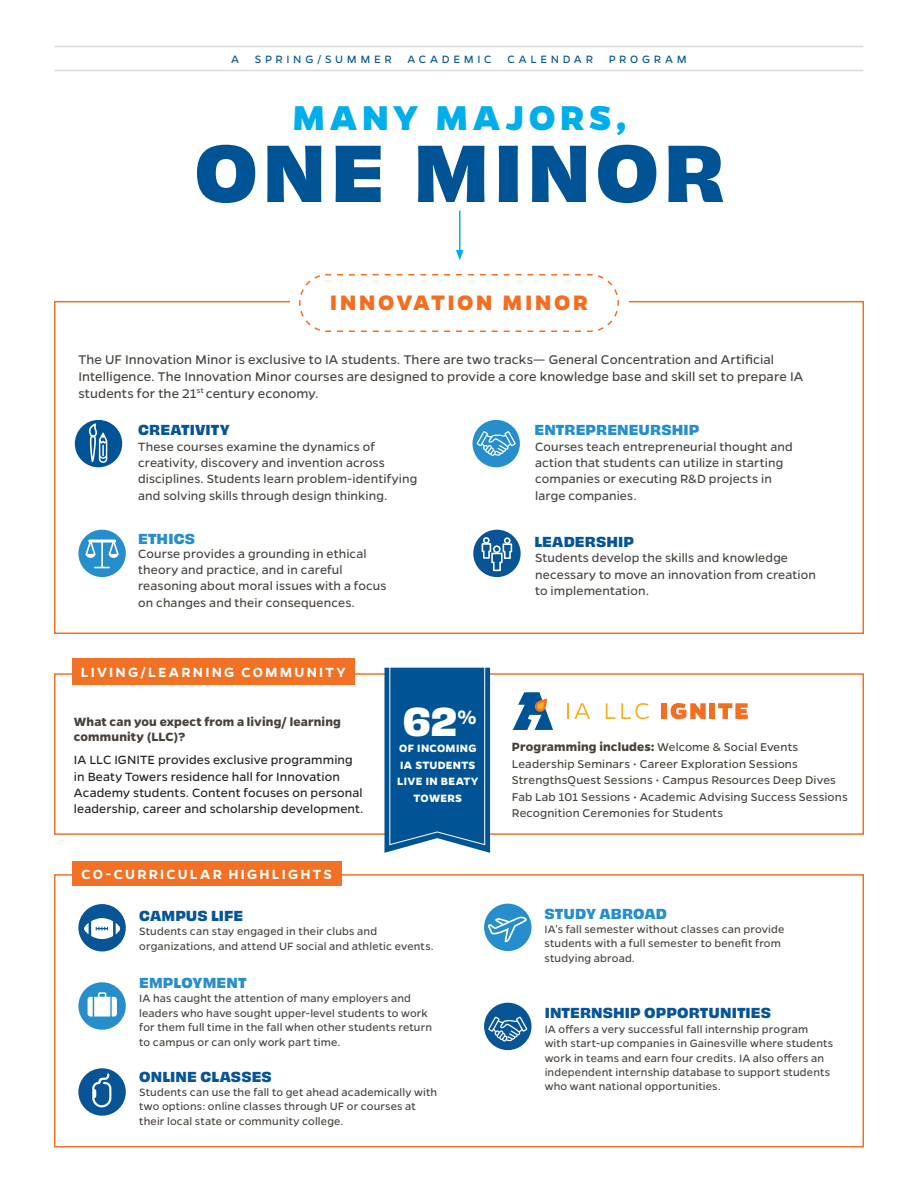
<style>
.page{position:relative;width:918px;height:1188px;background:#fff}
.page>*{position:absolute;margin:0;border:0;box-sizing:border-box;transform-origin:0 0}
.t1{font:700 75px "Obviously";letter-spacing:.06em;color:#005495}
.t2{font:800 39px "Gentona";letter-spacing:.12em;color:#00aeec}
.t3{font:700 37.5px "Obviously";color:#fff}
.t4{font:800 23.7px "Gentona";letter-spacing:.115em;color:#f36e21}
.t5{font:600 15px "Gentona";letter-spacing:.15em;color:#fff}
.t6{font:14.25px/17.1px "Gentona";letter-spacing:.005em;color:#48423c}
.t7{font:13.5px/16.2px "Gentona";letter-spacing:.01em;color:#48423c}
.t8{font:13.5px/16.2px "Gentona";letter-spacing:.01em;color:#231f20}
.t9{font:700 13.5px/15px "Gentona";letter-spacing:.01em;color:#48423c}
.t10{font:700 13.5px "Obviously";letter-spacing:.01em;color:#075596}
.t11{font:700 13.5px "Obviously";letter-spacing:.01em;color:#268ecd}
.t12{font:12.75px/16.5px "Gentona";letter-spacing:.01em;color:#48423c}
.t13{font:12px/14.4px "Gentona";letter-spacing:.015em;color:#48423c}
.t14{font:700 12px/16.5px "Gentona";letter-spacing:.02em;color:#fff;text-align:center}
.t15{font:12px "Gentona";letter-spacing:.305em;color:#005495}
.s1{font-weight:400;font-size:12.75px}
</style>
<div class="page">
<div style="left:54px;top:301px;width:810px;height:333px;background:#fff;border:2px solid #f37124"></div>
<svg style="left:75px;top:420px;width:47px;height:47px"></svg>
<div style="left:78px;top:530px;width:48px;height:47px;background:#268ecd;border-radius:50%"></div>
<svg style="left:85px;top:540px;width:34px;height:28px"></svg>
<div style="left:473px;top:420px;width:47px;height:47px;background:#268ecd;border-radius:50%"></div>
<svg style="left:477px;top:431px;width:39px;height:26px"></svg>
<div style="left:473px;top:530px;width:48px;height:47px;background:#075596;border-radius:50%"></div>
<svg style="left:482px;top:537px;width:30px;height:34px"></svg>
<div style="left:54px;top:673px;width:810px;height:162px;background:#fff;border:2px solid #f37124"></div>
<div style="left:72px;top:659px;width:283px;height:26px;background:#f37124"></div>
<div style="left:54px;top:874px;width:810px;height:274px;background:#fff;border:2px solid #f37124"></div>
<div style="left:72px;top:861px;width:270px;height:25px;background:#f37124"></div>
<div style="left:78px;top:904px;width:48px;height:47px;background:#075596;border-radius:50%"></div>
<svg style="left:84px;top:918px;width:36px;height:21px"></svg>
<div style="left:484px;top:1003px;width:48px;height:47px;background:#075596;border-radius:50%"></div>
<svg style="left:488px;top:1016px;width:39px;height:26px"></svg>
<div style="left:78px;top:1068px;width:48px;height:48px;background:#075596;border-radius:50%"></div>
<svg style="left:92px;top:1073px;width:19px;height:34px"></svg>
<div style="left:484px;top:904px;width:48px;height:47px;background:#268ecd;border-radius:50%"></div>
<svg style="left:488px;top:917px;width:39px;height:26px"></svg>
<div style="left:78px;top:982px;width:48px;height:48px;background:#268ecd;border-radius:50%"></div>
<svg style="left:88px;top:992px;width:29px;height:25px"></svg>
<hr style="left:459px;top:211px;width:1px;height:41px;background:#00aeec">
<svg style="left:456px;top:250px;width:8px;height:10px"></svg>
<div style="left:290px;top:286px;width:338px;height:30px;background:#fff"></div>
<svg style="left:567px;top:703px;width:23px;height:16px"></svg>
<svg style="left:606px;top:703px;width:9px;height:16px"></svg>
<svg style="left:621px;top:703px;width:28px;height:16px"></svg>
<div style="left:662px;top:703px;width:5px;height:16px;background:#f36e21"></div>
<svg style="left:671px;top:703px;width:35px;height:16px"></svg>
<div style="left:710px;top:703px;width:5px;height:16px;background:#f36e21"></div>
<svg style="left:718px;top:703px;width:30px;height:16px"></svg>
<svg style="left:513px;top:692px;width:40px;height:38px"></svg>
<svg style="left:384px;top:667px;width:106px;height:186px;background:#13619d"></svg>
<svg style="left:299px;top:273px;width:320px;height:59px"></svg>
<hr style="left:55px;top:70px;width:808px;height:1px;background:#d8d9db">
<hr style="left:55px;top:46px;width:808px;height:1px;background:#d8d9db">
<p class="t15" style="left:231px;top:52px;width:9px">A</p>
<p class="t15" style="left:255px;top:52px;width:138px">SPRING/SUMMER</p>
<p class="t15" style="left:407px;top:52px;width:86px">ACADEMIC</p>
<p class="t15" style="left:508px;top:52px;width:87px">CALENDAR</p>
<p class="t15" style="left:609px;top:52px;width:80px">PROGRAM</p>
<p class="t2" style="left:293px;top:95px;width:336px">MANY MAJORS,</p>
<p class="t1" style="left:194px;top:113px;width:532px">ONE MINOR</p>
<p class="t4" style="left:330px;top:289px;width:259px">INNOVATION MINOR</p>
<p class="t6" style="left:78px;top:351px;width:726px">The UF Innovation Minor is exclusive to IA students. There are two tracks— General Concentration and Artificial<br>Intelligence. The Innovation Minor courses are designed to provide a core knowledge base and skill set to prepare IA students for the 21<sup>st</sup> century economy.</p>
<p class="t10" style="left:138px;top:419px;width:93px">CREATIVITY</p>
<p class="t7" style="left:138px;top:439px;width:281px">These courses examine the dynamics of creativity, discovery and invention across disciplines. Students learn problem-identifying and solving skills through design thinking.</p>
<p class="t11" style="left:138px;top:528px;width:58px">ETHICS</p>
<p class="t7" style="left:138px;top:546px;width:250px">Course provides a grounding in ethical theory and practice, and in careful reasoning about moral issues with a focus on changes and their consequences.</p>
<p class="t5" style="left:81px;top:663px;width:266px">LIVING/LEARNING COMMUNITY</p>
<p class="t9" style="left:74px;top:714px;width:269px">What can you expect from a living/ learning community (LLC)?</p>
<p class="t8" style="left:74px;top:752px;width:291px">IA LLC IGNITE provides exclusive programming in Beaty Towers residence hall for Innovation Academy students. Content focuses on personal leadership, career and scholarship development.</p>
<p class="t3" style="left:403px;top:692px;width:76px">62<sup>%</sup></p>
<p class="t14" style="left:397px;top:740px;width:83px">OF INCOMING<br>IA STUDENTS<br>LIVE IN BEATY<br>TOWERS</p>
<p class="t5" style="left:82px;top:866px;width:252px">CO-CURRICULAR HIGHLIGHTS</p>
<p class="t10" style="left:139px;top:905px;width:106px">CAMPUS LIFE</p>
<p class="t13" style="left:139px;top:924px;width:296px">Students can stay engaged in their clubs and organizations, and attend UF social and athletic events.</p>
<p class="t11" style="left:139px;top:972px;width:109px">EMPLOYMENT</p>
<p class="t13" style="left:139px;top:991px;width:290px">IA has caught the attention of many employers and leaders who have sought upper-level students to work</p>
<p class="t13" style="left:139px;top:1020px;width:294px">for them full time in the fall when other students return to campus or can only work part time.</p>
<p class="t10" style="left:139px;top:1066px;width:134px">ONLINE CLASSES</p>
<p class="t13" style="left:139px;top:1085px;width:300px">Students can use the fall to get ahead academically with two options: online classes through UF or courses at their local state or community college.</p>
<p class="t11" style="left:534px;top:419px;width:166px">ENTREPRENEURSHIP</p>
<p class="t7" style="left:535px;top:439px;width:259px">Courses teach entrepreneurial thought and action that students can utilize in starting companies or executing R&amp;D projects in large companies.</p>
<p class="t10" style="left:534px;top:531px;width:101px">LEADERSHIP</p>
<p class="t7" style="left:535px;top:550px;width:282px">Students develop the skills and knowledge necessary to move an innovation from creation to implementation.</p>
<p class="t9" style="left:512px;top:739px;width:288px">Programming includes: <span class="s1">Welcome &amp; Social Events</span></p>
<p class="t12" style="left:512px;top:755px;width:326px">Leadership Seminars • Career Exploration Sessions<br>StrengthsQuest Sessions • Campus Resources Deep Dives</p>
<p class="t12" style="left:512px;top:788px;width:337px">Fab Lab 101 Sessions • Academic Advising Success Sessions<br>Recognition Ceremonies for Students</p>
<p class="t11" style="left:545px;top:903px;width:124px">STUDY ABROAD</p>
<p class="t13" style="left:545px;top:922px;width:241px">IA’s fall semester without classes can provide students with a full semester to benefit from studying abroad.</p>
<p class="t10" style="left:545px;top:1002px;width:228px">INTERNSHIP OPPORTUNITIES</p>
<p class="t13" style="left:545px;top:1022px;width:290px">IA offers a very successful fall internship program with start-up companies in Gainesville where students work in teams and earn four credits. IA also offers an independent internship database to support students who want national opportunities.</p>
</div>
